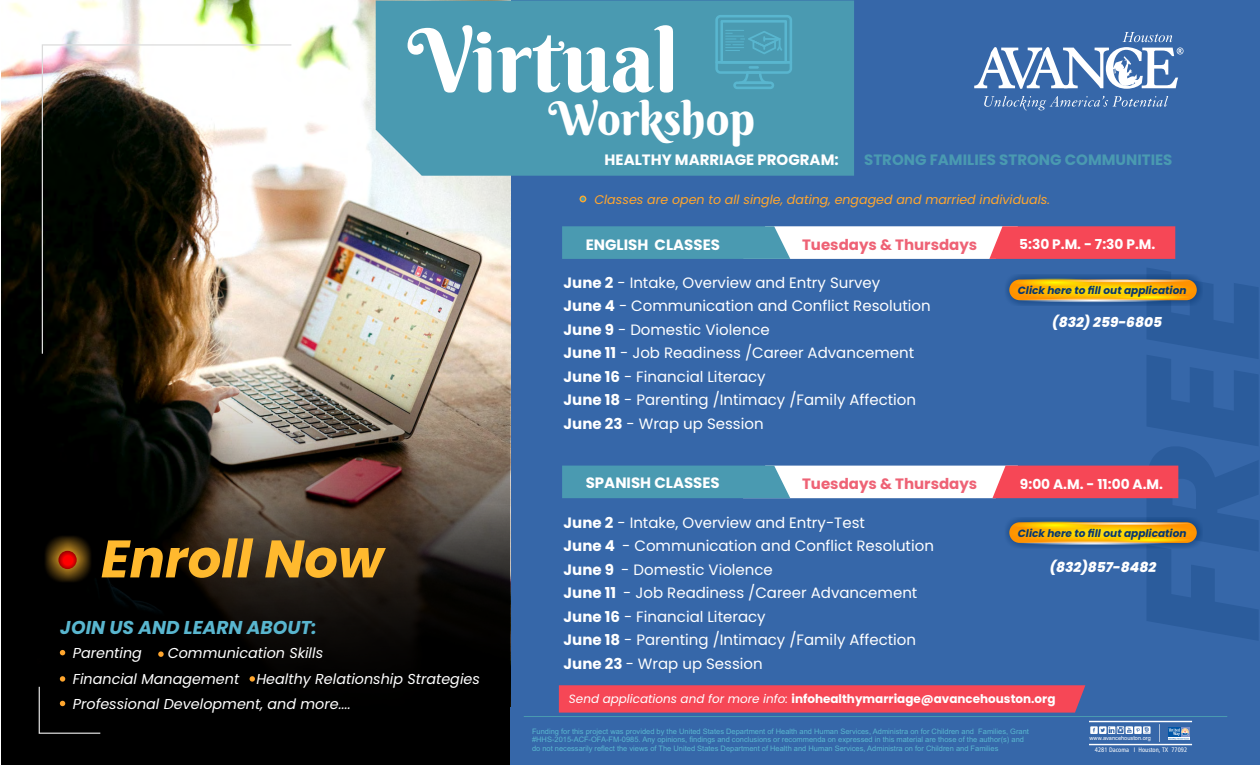
<style>
.page{position:relative;width:1260px;height:765px;background:#fff}
.page>*{position:absolute;margin:0;border:0;box-sizing:border-box;transform-origin:0 0}
.t1{font:87.75px "Berkshire Swash";color:#fff}
.t2{font:italic 700 52.75px "Poppins";color:#ffb92e}
.t3{font:46.62px "Berkshire Swash";color:#fff}
.t4{font:italic 700 18.62px "Poppins";color:#59b6cf}
.t5{font:15px/23.5px "Poppins";color:#fff}
.t6{font:700 15px "Poppins";color:#fff}
.t7{font:700 15px "Poppins";color:#ee6275}
.t8{font:700 15px "Poppins";color:#4a9ab1}
.t9{font:italic 14.38px/25.4px "Poppins";color:#fff}
.t10{font:700 13.75px "Poppins";color:#fff}
.t11{font:italic 800 13.75px "Poppins";color:#fff}
.t12{font:italic 12.62px "Poppins";color:#ffa62e}
.t13{font:700 12px "Poppins";color:#fff}
.t14{font:italic 700 10.5px "Poppins";color:#063670}
.t15{font:7.5px/8.4px "Arial";color:#59b6cf}
.t16{font:6.5px "Humanist 777 BT Roman Condensed B";color:#fff}
.t17{font:5.75px "Arial";color:#fff}
.s1{font-weight:700}
.s2{font-weight:400;font-style:italic}
</style>
<div class="page">
<div style="left:466px;top:0;width:793px;height:765px;background:#3667a9"></div>
<svg style="left:559px;top:685px;width:526px;height:28px"></svg>
<img style="left:1px;top:0;width:509px;height:377px">
<div style="left:376px;top:0;width:478px;height:176px;background:#4a9ab1"></div>
<img style="left:1px;top:377px;width:509px;height:128px">
<svg style="left:562px;top:226px;width:613px;height:33px"></svg>
<svg style="left:562px;top:466px;width:616px;height:32px"></svg>
<svg style="left:41px;top:44px;width:252px;height:311px"></svg>
<svg style="left:984px;top:96px;width:184px;height:14px"></svg>
<svg style="left:974px;top:32px;width:210px;height:57px"></svg>
<svg style="left:715px;top:15px;width:77px;height:74px"></svg>
<svg style="left:580px;top:196px;width:6px;height:6px"></svg>
<div style="left:1168px;top:727px;width:22px;height:10px;background:#798ec7"></div>
<div style="left:1168px;top:727px;width:13px;height:10px;background:#0056a7"></div>
<svg style="left:1168px;top:728px;width:21px;height:12px"></svg>
<svg style="left:1090px;top:726px;width:61px;height:8px"></svg>
<svg style="left:1159px;top:724px;width:1px;height:18px"></svg>
<hr style="left:1089px;top:721px;width:103px;height:1px;background:#fff">
<hr style="left:1089px;top:744px;width:103px;height:1px;background:#fff">
<hr style="left:524px;top:716px;width:703px;height:1px;background:#4a9ab1">
<div style="left:1004px;top:274px;width:198px;height:32px;background:#063670;opacity:.75"></div>
<svg style="left:1009px;top:280px;width:188px;height:20px"></svg>
<svg style="left:1012px;top:277px;width:85px;height:10px"></svg>
<svg style="left:1016px;top:298px;width:153px;height:4px"></svg>
<svg style="left:1061px;top:278px;width:133px;height:4px"></svg>
<svg style="left:1108px;top:294px;width:83px;height:6px"></svg>
<svg style="left:1px;top:505px;width:509px;height:260px;fill:#000"></svg>
<svg style="left:60px;top:650px;width:5px;height:5px"></svg>
<svg style="left:158px;top:651px;width:6px;height:6px"></svg>
<svg style="left:250px;top:676px;width:5px;height:6px"></svg>
<svg style="left:38px;top:676px;width:64px;height:58px"></svg>
<div style="left:43px;top:536px;width:49px;height:48px;background:#ffb92e;opacity:.98"></div>
<svg style="left:58px;top:551px;width:19px;height:18px"></svg>
<div style="left:1004px;top:517px;width:198px;height:32px;background:#2a5b9b"></div>
<svg style="left:1009px;top:522px;width:188px;height:21px"></svg>
<svg style="left:1012px;top:520px;width:85px;height:9px"></svg>
<svg style="left:1016px;top:540px;width:153px;height:5px"></svg>
<svg style="left:1061px;top:521px;width:133px;height:4px"></svg>
<svg style="left:1108px;top:537px;width:83px;height:5px"></svg>
<h1 class="t1" style="left:408px;top:6px;width:272px">Virtual</h1>
<h3 class="t3" style="left:549px;top:89px;width:208px">Workshop</h3>
<p class="t6" style="left:605px;top:150px;width:236px">HEALTHY MARRIAGE PROGRAM:</p>
<p class="t8" style="left:864px;top:149px;width:310px">STRONG FAMILIES STRONG COMMUNITIES</p>
<p class="t12" style="left:594px;top:190px;width:457px">Classes are open to all single, dating, engaged and married individuals.</p>
<h2 class="t2" style="left:101px;top:522px;width:284px">Enroll Now</h2>
<p class="t4" style="left:60px;top:615px;width:258px">JOIN US AND LEARN ABOUT:</p>
<p class="t9" style="left:73px;top:641px;width:71px">Parenting</p>
<p class="t9" style="left:73px;top:641px;width:409px;text-indent:95px">Communication Skills<br>Financial Management Healthy Relationship Strategies<br>Professional Development, and more....</p>
<p class="t6" style="left:586px;top:234px;width:136px">ENGLISH CLASSES</p>
<p class="t7" style="left:802px;top:234px;width:177px">Tuesdays &amp; Thursdays</p>
<p class="t5" style="left:564px;top:271px;width:369px"><span class="s1">June 2</span> - Intake, Overview and Entry Survey<br><span class="s1">June 4</span> - Communication and Conflict Resolution <span class="s1">June 9</span> - Domestic Violence<br><span class="s1">June 11</span> - Job Readiness /Career Advancement <span class="s1">June 16</span> - Financial Literacy<br><span class="s1">June 18</span> - Parenting /Intimacy /Family Affection <span class="s1">June 23</span> - Wrap up Session</p>
<p class="t6" style="left:586px;top:472px;width:136px">SPANISH CLASSES</p>
<p class="t7" style="left:802px;top:473px;width:177px">Tuesdays &amp; Thursdays</p>
<p class="t5" style="left:564px;top:511px;width:372px"><span class="s1">June 2</span> - Intake, Overview and Entry-Test<br><span class="s1">June 4</span> - Communication and Conflict Resolution <span class="s1">June 9</span> - Domestic Violence<br><span class="s1">June 11</span> - Job Readiness /Career Advancement <span class="s1">June 16</span> - Financial Literacy<br><span class="s1">June 18</span> - Parenting /Intimacy /Family Affection <span class="s1">June 23</span> - Wrap up Session</p>
<p class="t10" style="left:1019px;top:234px;width:138px">5:30 P.M. - 7:30 P.M.</p>
<p class="t14" style="left:1018px;top:283px;width:170px">Click here to fill out application</p>
<p class="t11" style="left:1052px;top:313px;width:111px">(832) 259-6805</p>
<p class="t10" style="left:1020px;top:474px;width:145px">9:00 A.M. - 11:00 A.M.</p>
<p class="t14" style="left:1018px;top:526px;width:170px">Click here to fill out application</p>
<p class="t11" style="left:1050px;top:558px;width:108px">(832)857-8482</p>
<p class="t13" style="left:569px;top:690px;width:488px"><span class="s2">Send applications and for more info:</span> infohealthymarriage@avancehouston.org</p>
<p class="t15" style="left:532px;top:728px;width:499px">Funding for this project was provided by the United States Department of Health and Human Services, Administra on for Children and Families, Grant #HHS-2015-ACF-OFA-FM-0985. Any opinions, findings and conclusions or recommenda on expressed in this material are those of the author(s) and do not necessarily reflect the views of The United States Department of Health and Human Services, Administra on for Children and Families</p>
<p class="t17" style="left:1090px;top:735px;width:63px">www.avancehouston.org</p>
<p class="t16" style="left:1095px;top:747px;width:94px">4281 Dacoma I Houston, TX 77092</p>
</div>
